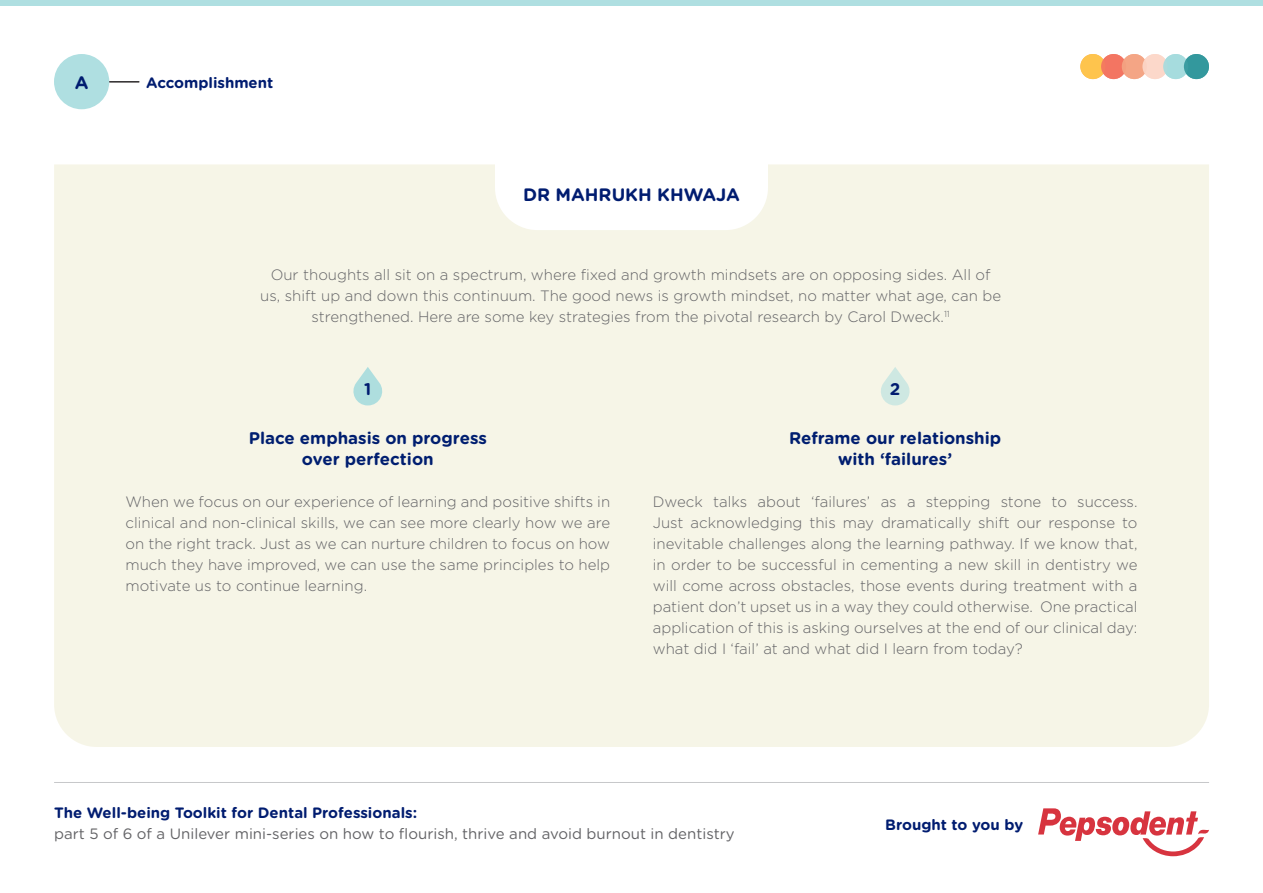
<style>
.page{position:relative;width:1263px;height:893px;background:#fff}
.page>*{position:absolute;margin:0;border:0;box-sizing:border-box;transform-origin:0 0}
.t1{font:700 18px "Gotham Rounded";color:#001c70}
.t2{font:700 16.8px/21px "Gotham Rounded";color:#001e70;text-align:center}
.t3{font:700 16.8px "Gotham Rounded";color:#001c70}
.t4{font:300 15px/21px "Gotham HTF";color:#636366;text-align:justify}
.t5{font:15px "Gotham Rounded";color:#636366}
.t6{font:700 15px "Gotham Rounded";color:#001c70}
</style>
<div class="page">
<hr style="left:54px;top:782px;width:1155px;height:1px;background:#c7c8ca">
<div style="left:54px;top:54px;width:55px;height:55px;background:#afdfe1;border-radius:50%"></div>
<div style="left:0;top:0;width:1263px;height:6px;background:#afdfe1"></div>
<hr style="left:109px;top:82px;width:30px;height:1px;background:#231f20">
<div style="left:1080px;top:54px;width:25px;height:25px;background:#ffc74f;border-radius:50%"></div>
<div style="left:1101px;top:54px;width:25px;height:25px;background:#f37461;border-radius:50%"></div>
<div style="left:1122px;top:54px;width:25px;height:25px;background:#f4a584;border-radius:50%"></div>
<div style="left:1142px;top:54px;width:25px;height:25px;background:#fcd8ca;border-radius:50%"></div>
<div style="left:1163px;top:54px;width:25px;height:25px;background:#a6dcde;border-radius:50%"></div>
<div style="left:1184px;top:54px;width:25px;height:25px;background:#31979c;border-radius:50%"></div>
<svg style="left:1038px;top:808px;width:171px;height:48px"></svg>
<div style="left:54px;top:164px;width:1155px;height:583px;background:#f6f5e7"></div>
<div style="left:495px;top:120px;width:273px;height:110px;background:#fff;border-radius:43px"></div>
<svg style="left:879px;top:367px;width:32px;height:38px"></svg>
<svg style="left:352px;top:367px;width:32px;height:38px"></svg>
<p class="t1" style="left:75px;top:69px;width:15px">A</p>
<p class="t6" style="left:146px;top:71px;width:129px">Accomplishment</p>
<p class="t1" style="left:523px;top:181px;width:218px">DR MAHRUKH KHWAJA</p>
<p class="t4" style="left:260px;top:264px;width:742px;text-align:center">Our thoughts all sit on a spectrum, where fixed and growth mindsets are on opposing sides. All of us, shift up and down this continuum. The good news is growth mindset, no matter what age, can be strengthened. Here are some key strategies from the pivotal research by Carol Dweck.<sup>11</sup></p>
<p class="t3" style="left:364px;top:376px;width:9px">1</p>
<p class="t3" style="left:890px;top:376px;width:12px">2</p>
<p class="t2" style="left:249px;top:427px;width:239px">Place emphasis on progress over perfection</p>
<p class="t4" style="left:125px;top:491px;width:486px">When we focus on our experience of learning and positive shifts in clinical and non-clinical skills, we can see more clearly how we are on the right track. Just as we can nurture children to focus on how much they have improved, we can use the same principles to help motivate us to continue learning.</p>
<p class="t2" style="left:789px;top:427px;width:214px">Reframe our relationship with ‘failures’</p>
<p class="t4" style="left:653px;top:491px;width:486px">Dweck talks about ‘failures’ as a stepping stone to success.<br>Just acknowledging this may dramatically shift our response to inevitable challenges along the learning pathway. If we know that, in order to be successful in cementing a new skill in dentistry we will come across obstacles, those events during treatment with a patient don’t upset us in a way they could otherwise. One practical application of this is asking ourselves at the end of our clinical day: what did I ‘fail’ at and what did I learn from today?</p>
<p class="t6" style="left:54px;top:802px;width:365px">The Well-being Toolkit for Dental Professionals:</p>
<p class="t5" style="left:54px;top:824px;width:682px">part 5 of 6 of a Unilever mini-series on how to flourish, thrive and avoid burnout in dentistry</p>
<p class="t6" style="left:885px;top:813px;width:139px">Brought to you by</p>
</div>
